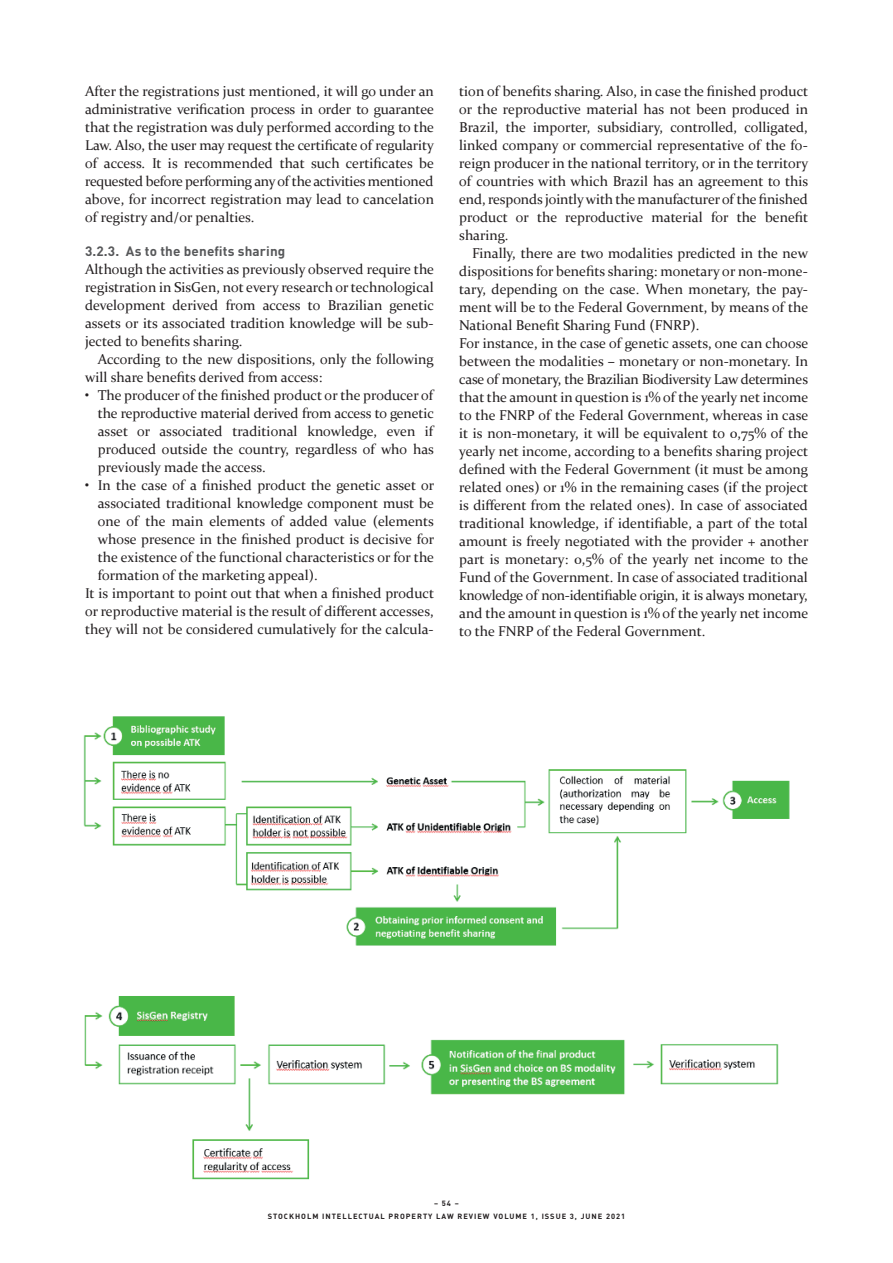
<style>
.page{position:relative;width:893px;height:1263px;background:#fff}
.page>*{position:absolute;margin:0;border:0;box-sizing:border-box;transform-origin:0 0}
.t1{font:14.25px/18px "Constantia";color:#231f20;text-align:justify}
.t2{font:700 13.5px "DIN";letter-spacing:.01em;color:#57585a}
.t3{font:700 7.5px/13.5px "DIN";letter-spacing:.13em;color:#231f20;text-align:center}
</style>
<div class="page">
<img style="left:83px;top:716px;width:707px;height:230px">
<img style="left:84px;top:996px;width:695px;height:184px">
<p class="t1" style="left:85px;top:81px;width:351px">After the registrations just mentioned, it will go under an administrative verification process in order to guarantee that the registration was duly performed according to the Law. Also, the user may request the certificate of regularity of access. It is recommended that such certificates be requested before performing any of the activities mentioned above, for incorrect registration may lead to cancelation of registry and/or penalties.</p>
<p class="t2" style="left:85px;top:243px;width:202px">3.2.3. As to the benefits sharing</p>
<p class="t1" style="left:85px;top:260px;width:351px">Although the activities as previously observed require the registration in SisGen, not every research or technological development derived from access to Brazilian genetic assets or its associated tradition knowledge will be sub&shy;jected to benefits sharing.</p>
<p class="t1" style="left:85px;top:350px;width:350px;text-indent:13px">According to the new dispositions, only the following will share benefits derived from access:</p>
<p class="t1" style="left:98px;top:386px;width:338px;text-indent:-13px">• The producer of the finished product or the producer of the reproductive material derived from access to genetic asset or associated traditional knowledge, even if produced outside the country, regardless of who has previously made the access.</p>
<p class="t1" style="left:85px;top:476px;width:351px">• In the case of a finished product the genetic asset or</p>
<p class="t1" style="left:98px;top:494px;width:338px">associated traditional knowledge component must be</p>
<p class="t1" style="left:98px;top:512px;width:338px">one of the main elements of added value (elements</p>
<p class="t1" style="left:98px;top:530px;width:338px">whose presence in the finished product is decisive for</p>
<p class="t1" style="left:98px;top:548px;width:338px">the existence of the functional characteristics or for the</p>
<p class="t1" style="left:98px;top:566px;width:221px">formation of the marketing appeal).</p>
<p class="t1" style="left:85px;top:584px;width:350px">It is important to point out that when a finished product</p>
<p class="t1" style="left:85px;top:602px;width:350px">or reproductive material is the result of different accesses,</p>
<p class="t1" style="left:85px;top:620px;width:350px">they will not be considered cumulatively for the calcula-</p>
<p class="t1" style="left:459px;top:81px;width:351px">tion of benefits sharing. Also, in case the finished product or the reproductive material has not been produced in Brazil, the importer, subsidiary, controlled, colligated, linked company or commercial representative of the fo&shy;reign producer in the national territory, or in the territory of countries with which Brazil has an agreement to this end, responds jointly with the manufacturer of the finished product or the reproductive material for the benefit sharing.</p>
<p class="t1" style="left:459px;top:243px;width:351px;text-align:left;text-indent:13px">Finally, there are two modalities predicted in the new dispositions for benefits sharing: monetary or non-mone&shy;tary, depending on the case. When monetary, the pay&shy;ment will be to the Federal Government, by means of the National Benefit Sharing Fund (FNRP).<br>For instance, in the case of genetic assets, one can choose between the modalities – monetary or non-monetary. In case of monetary, the Brazilian Biodiversity Law determines that the amount in question is 1% of the yearly net income to the FNRP of the Federal Government, whereas in case it is non-monetary, it will be equivalent to 0,75% of the yearly net income, according to a benefits sharing project defined with the Federal Government (it must be among related ones) or 1% in the remaining cases (if the project is different from the related ones). In case of associated traditional knowledge, if identifiable, a part of the total amount is freely negotiated with the provider + another part is monetary: 0,5% of the yearly net income to the Fund of the Government. In case of associated traditional knowledge of non-identifiable origin, it is always monetary, and the amount in question is 1% of the yearly net income to the FNRP of the Federal Government.</p>
<p class="t3" style="left:268px;top:1196px;width:359px">– 54 –<br>STOCKHOLM INTELLECTUAL PROPERTY LAW REVIEW VOLUME 1, ISSUE 3, JUNE 2021</p>
</div>
